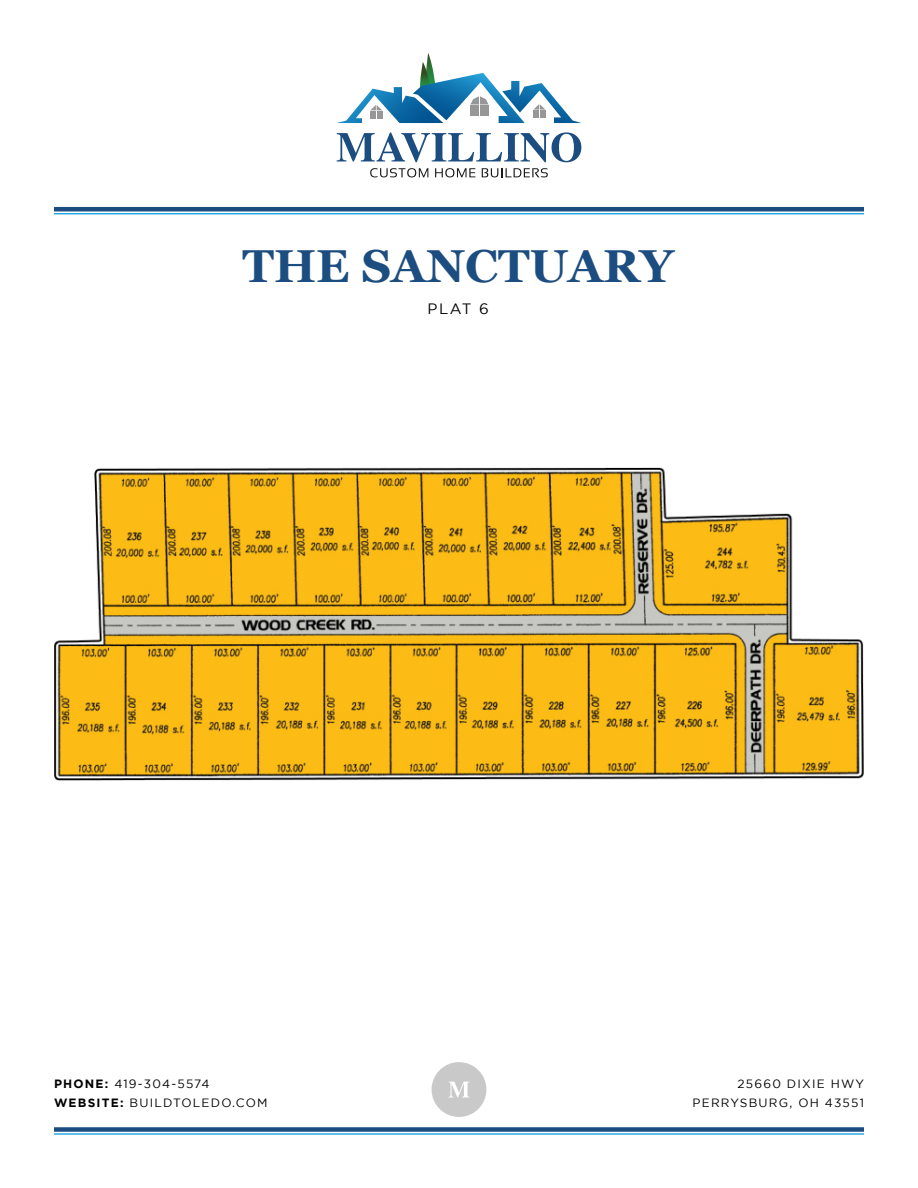
<style>
.page{position:relative;width:918px;height:1188px;background:#fff}
.page>*{position:absolute;margin:0;border:0;box-sizing:border-box;transform-origin:0 0}
.t1{font:700 46.2px "Georgia";color:#1c4d80}
.t2{font:15px "Gotham";color:#000}
.t3{font:12px/19.5px "Gotham";letter-spacing:.1em;color:#000;text-align:right}
.s1{font-weight:700}
</style>
<div class="page">
<hr style="left:54px;top:207px;width:810px;height:4px;background:#1c4d80">
<div style="left:54px;top:1127px;width:810px;height:5px;background:#1c4d80"></div>
<svg style="left:337px;top:53px;width:244px;height:70px"></svg>
<svg style="left:370px;top:168px;width:58px;height:9px"></svg>
<svg style="left:435px;top:168px;width:40px;height:9px"></svg>
<svg style="left:482px;top:168px;width:66px;height:9px"></svg>
<svg style="left:337px;top:132px;width:244px;height:30px"></svg>
<div style="left:432px;top:1062px;width:54px;height:55px;background:#c9c9c9;border-radius:50%"></div>
<svg style="left:449px;top:1082px;width:20px;height:15px"></svg>
<img style="left:54px;top:468px;width:810px;height:312px">
<h1 class="t1" style="left:243px;top:232px;width:433px">THE SANCTUARY</h1>
<p class="t2" style="left:428px;top:300px;width:63px">PLAT 6</p>
<p class="t3" style="left:54px;top:1073px;width:215px;text-align:left"><span class="s1">PHONE:</span> 419-304-5574<br><span class="s1">WEBSITE:</span> BUILDTOLEDO.COM</p>
<p class="t3" style="left:693px;top:1074px;width:173px">25660 DIXIE HWY<br>PERRYSBURG, OH 43551</p>
</div>
